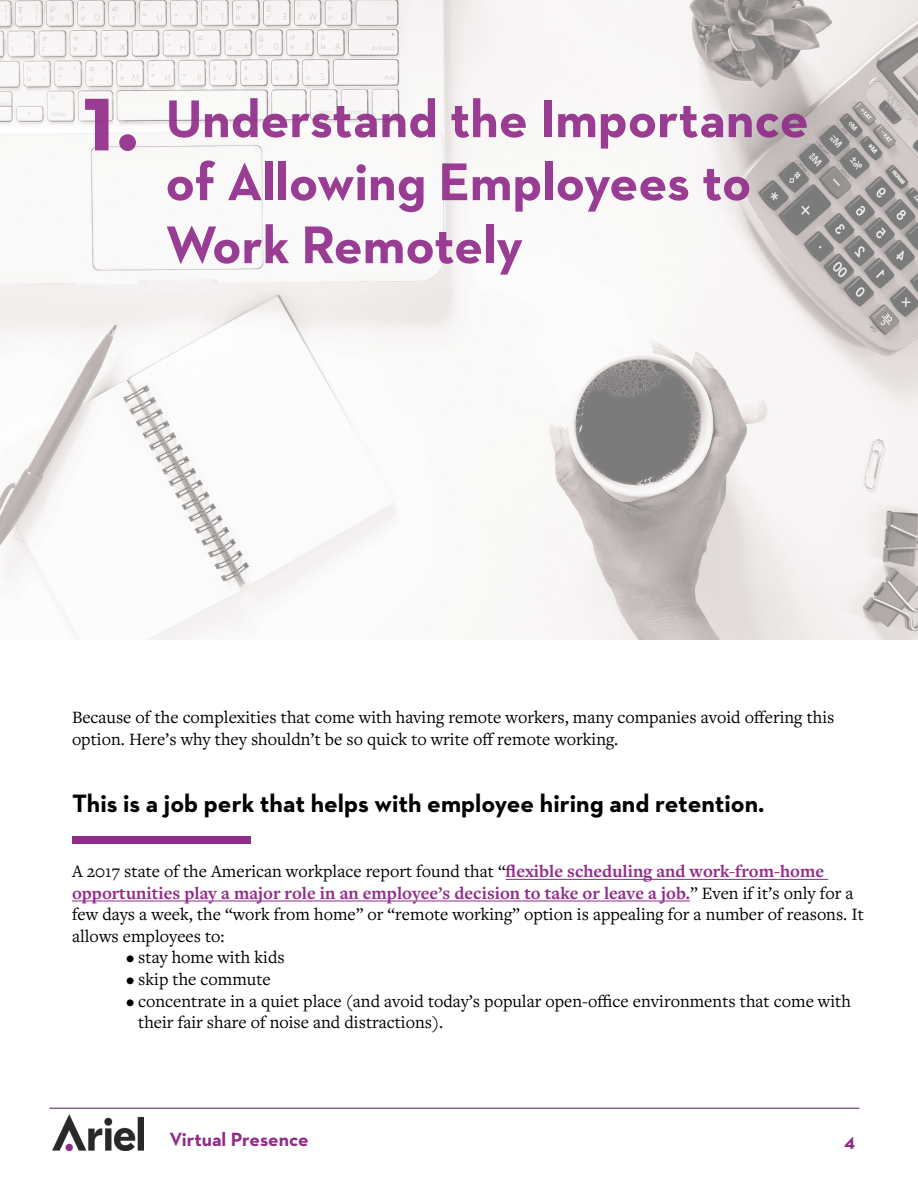
<style>
.page{position:relative;width:918px;height:1188px;background:#fff}
.page>*{position:absolute;margin:0;border:0;box-sizing:border-box;transform-origin:0 0}
.t1{font:700 99px "Neutraface 2 Text";color:#912c8a}
.t2{font:700 54px/63px "Neutraface 2 Text";color:#912c8a}
.t3{font:700 25.5px "Neutraface 2 Text";color:#000}
.t4{font:700 19.5px "Neutraface 2 Text";color:#912c8a}
.t5{font:18px/21.6px "Freight Text Pro";color:#000}
.s1{font-weight:700;color:#912c8a}
</style>
<div class="page">
<img style="left:0;top:0;width:918px;height:640px">
<hr style="left:506px;top:879px;width:322px;height:1px;background:#912c8a">
<hr style="left:72px;top:901px;width:618px;height:1px;background:#912c8a">
<div style="left:72px;top:836px;width:179px;height:7px;background:#912c8a"></div>
<hr style="left:50px;top:1108px;width:810px;height:1px;background:#4a1944">
<img style="left:53px;top:1115px;width:90px;height:35px">
<h1 class="t1" style="left:82px;top:53px;width:59px">1.</h1>
<h2 class="t2" style="left:166px;top:87px;width:645px">Understand the Importance of Allowing Employees to<br>Work Remotely</h2>
<p class="t5" style="left:72px;top:706px;width:764px">Because of the complexities that come with having remote workers, many companies avoid offering this option. Here’s why they shouldn’t be so quick to write off remote working.</p>
<h3 class="t3" style="left:72px;top:787px;width:694px">This is a job perk that helps with employee hiring and retention.</h3>
<p class="t5" style="left:72px;top:860px;width:793px">A 2017 state of the American workplace report found that “<span class="s1">flexible scheduling and work-from-home opportunities play a major role in an employee’s decision to take or leave a job.</span>” Even if it’s only for a few days a week, the “work from home” or “remote working” option is appealing for a number of reasons. It allows employees to:</p>
<p class="t5" style="left:126px;top:946px;width:160px">• stay home with kids</p>
<p class="t5" style="left:126px;top:968px;width:146px">• skip the commute</p>
<p class="t5" style="left:138px;top:989px;width:714px;text-indent:-12px">• concentrate in a quiet place (and avoid today’s popular open-office environments that come with their fair share of noise and distractions).</p>
<p class="t4" style="left:169px;top:1127px;width:141px">Virtual Presence</p>
<p class="t4" style="left:844px;top:1128px;width:12px">4</p>
</div>
